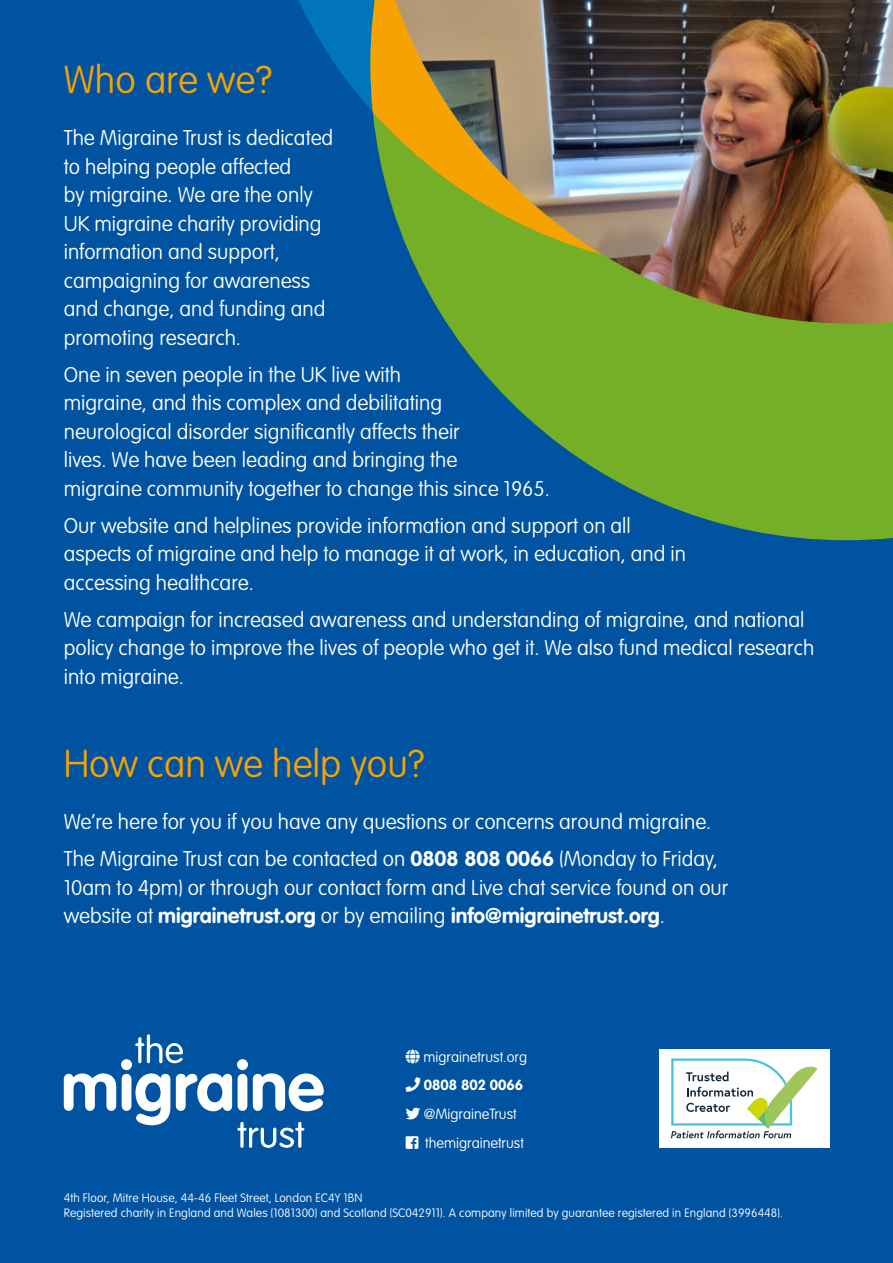
<style>
.page{position:relative;width:893px;height:1263px;background:#0053a1}
.page>*{position:absolute;margin:0;border:0;box-sizing:border-box;transform-origin:0 0}
.t1{font:100 38.25px "VAG Rounded";color:#f6a200}
.t2{font:100 21px/28.5px "VAG Rounded";color:#fff}
.t3{font:100 14.55px/28.5px "VAG Rounded";color:#fff}
.t4{font:100 12px/14.4px "VAG Rounded";letter-spacing:.01em;color:#fff}
.s1{font-weight:700}
</style>
<div class="page">
<svg style="left:447px;top:324px;width:446px;height:216px;fill:#74af27"></svg>
<svg style="left:298px;top:0;width:72px;height:109px;fill:#0075bc"></svg>
<svg style="left:370px;top:0;width:25px;height:216px;fill:#f6a200"></svg>
<img style="left:395px;top:0;width:498px;height:324px">
<svg style="left:64px;top:1034px;width:260px;height:114px"></svg>
<div style="left:659px;top:1049px;width:170px;height:98px;background:#fff"></div>
<svg style="left:671px;top:1058px;width:146px;height:80px"></svg>
<h1 class="t1" style="left:64px;top:58px;width:210px">Who are we?</h1>
<p class="t2" style="left:64px;top:125px;width:271px">The Migraine Trust is dedicated to helping people affected<br>by migraine. We are the only<br>UK migraine charity providing information and support, campaigning for awareness and change, and funding and promoting research.</p>
<p class="t2" style="left:64px;top:361px;width:488px">One in seven people in the UK live with<br>migraine, and this complex and debilitating neurological disorder significantly affects their<br>lives. We have been leading and bringing the<br>migraine community together to change this since 1965.</p>
<p class="t2" style="left:64px;top:512px;width:624px">Our website and helplines provide information and support on all aspects of migraine and help to manage it at work, in education, and in accessing healthcare.</p>
<p class="t2" style="left:64px;top:606px;width:752px">We campaign for increased awareness and understanding of migraine, and national policy change to improve the lives of people who get it. We also fund medical research into migraine.</p>
<h1 class="t1" style="left:64px;top:741px;width:363px">How can we help you?</h1>
<p class="t2" style="left:64px;top:804px;width:656px;line-height:37px">We’re here for you if you have any questions or concerns around migraine.<br>The Migraine Trust can be contacted on <span class="s1">0808 808 0066</span> (Monday to Friday,</p>
<p class="t2" style="left:64px;top:874px;width:666px">10am to 4pm) or through our contact form and Live chat service found on our website at <span class="s1">migrainetrust.org</span> or by emailing <span class="s1">info@migrainetrust.org</span>.</p>
<p class="t3" style="left:406px;top:1043px;width:123px">●□ migrainetrust.org</p>
<p class="t3" style="left:424px;top:1071px;width:101px;text-indent:-18px">□■ <span class="s1">0808 802 0066 </span>@MigraineTrust themigrainetrust</p>
<p class="t4" style="left:64px;top:1191px;width:720px">4th Floor, Mitre House, 44-46 Fleet Street, London EC4Y 1BN<br>Registered charity in England and Wales (1081300) and Scotland (SC042911). A company limited by guarantee registered in England (3996448).</p>
</div>
